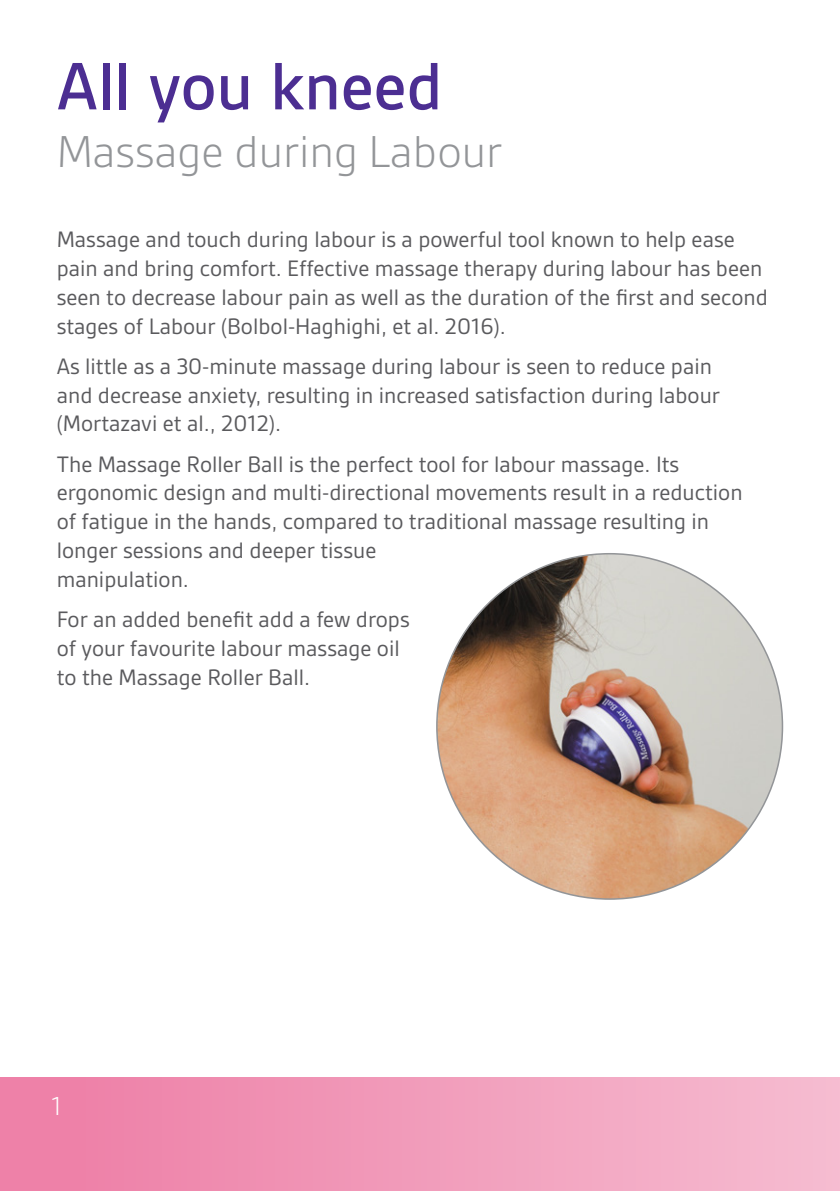
<style>
.page{position:relative;width:840px;height:1191px;background:#fff}
.page>*{position:absolute;margin:0;border:0;box-sizing:border-box;transform-origin:0 0}
.t1{font:500 72px "Gesta";color:#4c2e92}
.t2{font:300 48px "Gesta";color:#939598}
.t3{font:300 28px "Gesta";color:#fff}
.t4{font:24px/28.8px "Gesta";color:#5a5a5d}
</style>
<div class="page">
<div style="left:0;top:1077px;width:839px;height:114px;background:linear-gradient(to right,#ed7ca5,#f5bcd1)"></div>
<img style="left:436px;top:554px;width:346px;height:345px;border-radius:173px">
<p class="t1" style="left:57px;top:45px;width:387px">All you kneed</p>
<p class="t2" style="left:57px;top:124px;width:447px">Massage during Labour</p>
<p class="t4" style="left:57px;top:225px;width:712px">Massage and touch during labour is a powerful tool known to help ease pain and bring comfort. Effective massage therapy during labour has been seen to decrease labour pain as well as the duration of the first and second stages of Labour (Bolbol-Haghighi, et al. 2016).</p>
<p class="t4" style="left:57px;top:351px;width:664px">As little as a 30-minute massage during labour is seen to reduce pain and decrease anxiety, resulting in increased satisfaction during labour (Mortazavi et al., 2012).</p>
<p class="t4" style="left:57px;top:449px;width:687px">The Massage Roller Ball is the perfect tool for labour massage. Its ergonomic design and multi-directional movements result in a reduction of fatigue in the hands, compared to traditional massage resulting in longer sessions and deeper tissue<br>manipulation.</p>
<p class="t4" style="left:57px;top:604px;width:354px">For an added benefit add a few drops of your favourite labour massage oil to the Massage Roller Ball.</p>
<p class="t3" style="left:51px;top:1090px;width:12px">1</p>
</div>
